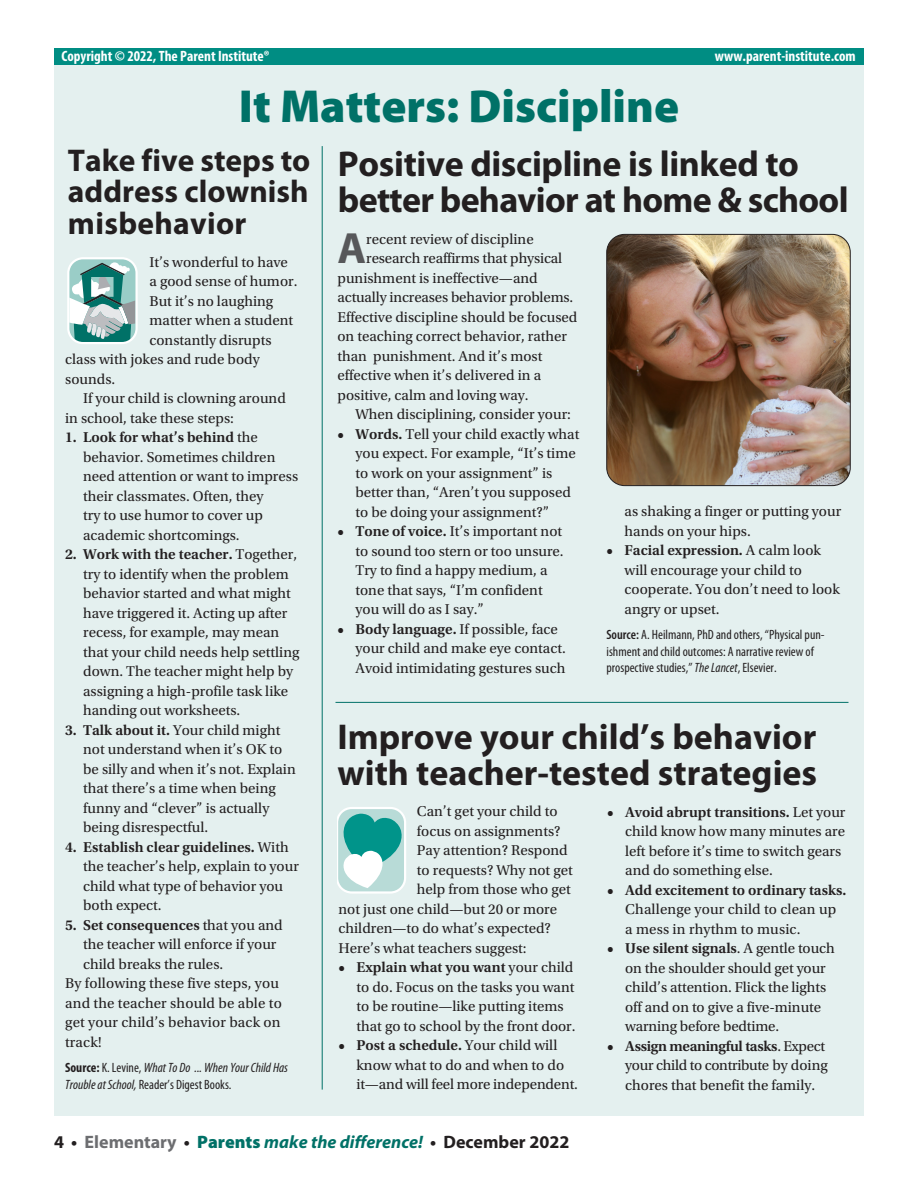
<style>
.page{position:relative;width:918px;height:1188px;background:#fff}
.page>*{position:absolute;margin:0;border:0;box-sizing:border-box;transform-origin:0 0}
.t1{font:900 46.5px "Myriad Pro";color:#007167}
.t2{font:700 43.95px "Myriad Pro";color:#57585a}
.t3{font:700 36px/36px "Myriad Pro";letter-spacing:-.01em;color:#231f20}
.t4{font:700 31.5px/31.5px "Myriad Pro";color:#231f20;text-align:justify}
.t5{font:italic 700 18px "Myriad Pro";color:#007167}
.t6{font:15px/19.5px "Utopia Std";color:#231f20}
.t7{font:700 condensed 15px "Myriad Pro";color:#fff}
.t8{font:600 15px "Utopia Std";color:#231f20}
.t9{font:condensed 13.5px/16.5px "Myriad Pro";color:#231f20}
.t10{font:italic condensed 13.5px/16.5px "Myriad Pro";color:#231f20}
.s1{font-weight:600}
.s2{font-weight:400}
.s3{font-weight:700;font-style:normal}
.s4{font-style:normal}
.s5{font-style:italic}
.s6{font-style:normal;color:#231f20}
.s7{font-style:normal;color:#6c6d70}
.s8{font-weight:900;font-style:normal}
</style>
<div class="page">
<div style="left:54px;top:53px;width:810px;height:1063px;background:#e4f0ef"></div>
<hr style="left:336px;top:702px;width:513px;height:1px;background:#007167">
<hr style="left:322px;top:146px;width:1px;height:944px;background:#007167">
<svg style="left:67px;top:257px;width:71px;height:87px;background:#92bcb8"></svg>
<svg style="left:337px;top:807px;width:69px;height:87px;background:#8fcdc9"></svg>
<div style="left:54px;top:49px;width:810px;height:16px;background:#008d83"></div>
<img style="left:608px;top:234px;width:241px;height:252px">
<div style="left:606px;top:234px;width:245px;height:252px;border:1px solid #231f20;border-radius:18px"></div>
<p class="t7" style="left:62px;top:46px;width:210px">Copyright © 2022, The Parent Institute®</p>
<p class="t7" style="left:715px;top:46px;width:142px">www.parent-institute.com</p>
<h1 class="t1" style="left:239px;top:75px;width:442px">It Matters: Discipline</h1>
<h3 class="t4" style="left:68px;top:143px;width:244px">Take five steps to address clownish misbehavior</h3>
<p class="t6" style="left:150px;top:253px;width:140px">It’s wonderful to have</p>
<p class="t6" style="left:150px;top:272px;width:149px">a good sense of humor.</p>
<p class="t6" style="left:150px;top:292px;width:125px">But it’s no laughing</p>
<p class="t6" style="left:150px;top:311px;width:145px">matter when a student</p>
<p class="t6" style="left:150px;top:331px;width:124px">constantly disrupts</p>
<p class="t6" style="left:65px;top:350px;width:196px">class with jokes and rude body</p>
<p class="t6" style="left:65px;top:370px;width:52px">sounds.</p>
<p class="t6" style="left:83px;top:389px;width:204px">If your child is clowning around</p>
<p class="t6" style="left:65px;top:409px;width:170px">in school, take these steps:</p>
<p class="t6" style="left:83px;top:428px;width:217px;text-indent:-18px"><span class="s1">1. Look for what’s behind</span> the behavior. Sometimes children need attention or want to impress their classmates. Often, they<br>try to use humor to cover up academic shortcomings.</p>
<p class="t6" style="left:83px;top:545px;width:218px;text-indent:-18px"><span class="s1">2. Work with the teacher.</span> Together, try to identify when the problem behavior started and what might have triggered it. Acting up after recess, for example, may mean that your child needs help settling down. The teacher might help by assigning a high-profile task like handing out worksheets.</p>
<p class="t6" style="left:83px;top:721px;width:214px;text-indent:-18px"><span class="s1">3. Talk about it.</span> Your child might not understand when it’s OK to be silly and when it’s not. Explain that there’s a time when being funny and “clever” is actually being disrespectful.</p>
<p class="t6" style="left:83px;top:838px;width:217px;text-indent:-18px"><span class="s1">4. Establish clear guidelines.</span> With the teacher’s help, explain to your child what type of behavior you both expect.</p>
<p class="t8" style="left:65px;top:917px;width:219px">5. Set consequences <span class="s2">that you and</span></p>
<p class="t6" style="left:83px;top:935px;width:195px">the teacher will enforce if your</p>
<p class="t6" style="left:83px;top:955px;width:142px">child breaks the rules.</p>
<p class="t6" style="left:65px;top:974px;width:215px">By following these five steps, you</p>
<p class="t6" style="left:65px;top:994px;width:218px">and the teacher should be able to</p>
<p class="t6" style="left:65px;top:1013px;width:217px">get your child’s behavior back on</p>
<p class="t6" style="left:65px;top:1033px;width:38px">track!</p>
<p class="t10" style="left:65px;top:1060px;width:224px"><span class="s3">Source:</span> <span class="s4">K. Levine,</span> What To Do ... When Your Child Has<br>Trouble at School, <span class="s4">Reader’s Digest Books.</span></p>
<h3 class="t3" style="left:338px;top:144px;width:512px">Positive discipline is linked to better behavior at home &amp; school</h3>
<h2 class="t2" style="left:338px;top:220px;width:30px">A</h2>
<p class="t6" style="left:366px;top:229px;width:169px">recent review of discipline</p>
<p class="t6" style="left:366px;top:249px;width:197px">research reaffirms that physical</p>
<p class="t6" style="left:338px;top:268px;width:202px">punishment is ineffective—and</p>
<p class="t6" style="left:338px;top:288px;width:237px">actually increases behavior problems.</p>
<p class="t6" style="left:338px;top:307px;width:241px">Effective discipline should be focused</p>
<p class="t6" style="left:338px;top:327px;width:231px">on teaching correct behavior, rather</p>
<p class="t6" style="left:338px;top:346px;width:206px">than punishment. And it’s most</p>
<p class="t6" style="left:338px;top:366px;width:205px">effective when it’s delivered in a</p>
<p class="t6" style="left:338px;top:385px;width:193px">positive, calm and loving way.</p>
<p class="t6" style="left:356px;top:405px;width:217px">When disciplining, consider your:</p>
<p class="t6" style="left:356px;top:424px;width:225px;text-indent:-18px"><span class="s1">• Words.</span> Tell your child exactly what you expect. For example, “It’s time to work on your assignment” is better than, “Aren’t you supposed to be doing your assignment?”</p>
<p class="t6" style="left:356px;top:522px;width:210px;text-indent:-18px"><span class="s1">• Tone of voice.</span> It’s important not to sound too stern or too unsure.<br>Try to find a happy medium, a tone that says, “I’m confident you will do as I say.”</p>
<p class="t6" style="left:356px;top:619px;width:212px;text-indent:-18px"><span class="s1">• Body language.</span> If possible, face your child and make eye contact.<br>Avoid intimidating gestures such</p>
<p class="t6" style="left:625px;top:502px;width:218px">as shaking a finger or putting your hands on your hips.</p>
<p class="t6" style="left:625px;top:541px;width:217px;text-indent:-18px"><span class="s1">• Facial expression.</span> A calm look will encourage your child to cooperate. You don’t need to look angry or upset.</p>
<p class="t9" style="left:607px;top:627px;width:220px"><span class="s1">Source:</span> A. Heilmann, PhD and others, “Physical pun&shy;ishment and child outcomes: A narrative review of prospective studies,” <span class="s5">The Lancet</span>, Elsevier.</p>
<h3 class="t3" style="left:338px;top:718px;width:481px">Improve your child’s behavior with teacher-tested strategies</h3>
<p class="t6" style="left:625px;top:802px;width:222px;text-indent:-18px"><span class="s1">• Avoid abrupt transitions.</span> Let your child know how many minutes are left before it’s time to switch gears and do something else.</p>
<p class="t8" style="left:607px;top:881px;width:241px">• Add excitement to ordinary tasks.</p>
<p class="t6" style="left:625px;top:900px;width:213px">Challenge your child to clean up a mess in rhythm to music.</p>
<p class="t6" style="left:625px;top:939px;width:211px;text-indent:-18px"><span class="s1">• Use silent signals</span>. A gentle touch on the shoulder should get your child’s attention. Flick the lights off and on to give a five-minute warning before bedtime.</p>
<p class="t6" style="left:625px;top:1036px;width:204px;text-indent:-18px"><span class="s1">• Assign meaningful tasks</span>. Expect your child to contribute by doing chores that benefit the family.</p>
<p class="t6" style="left:417px;top:802px;width:142px">Can’t get your child to</p>
<p class="t6" style="left:417px;top:821px;width:145px">focus on assignments?</p>
<p class="t6" style="left:417px;top:841px;width:152px">Pay attention? Respond</p>
<p class="t6" style="left:417px;top:860px;width:157px">to requests? Why not get</p>
<p class="t6" style="left:417px;top:880px;width:155px">help from those who get</p>
<p class="t6" style="left:339px;top:899px;width:220px">not just one child—but 20 or more</p>
<p class="t6" style="left:339px;top:919px;width:214px">children—to do what’s expected?</p>
<p class="t6" style="left:339px;top:938px;width:190px">Here’s what teachers suggest:</p>
<p class="t6" style="left:357px;top:958px;width:221px;text-indent:-18px"><span class="s1">• Explain what you want</span> your child to do. Focus on the tasks you want to be routine—like putting items that go to school by the front door.</p>
<p class="t6" style="left:357px;top:1036px;width:223px;text-indent:-18px"><span class="s1">• Post a schedule.</span> Your child will know what to do and when to do it—and will feel more independent.</p>
<p class="t5" style="left:54px;top:1130px;width:517px"><span class="s6">4 •</span> <span class="s7">Elementary</span> <span class="s6">•</span> <span class="s8">Parents</span> make the difference! <span class="s6">• December 2022</span></p>
</div>
